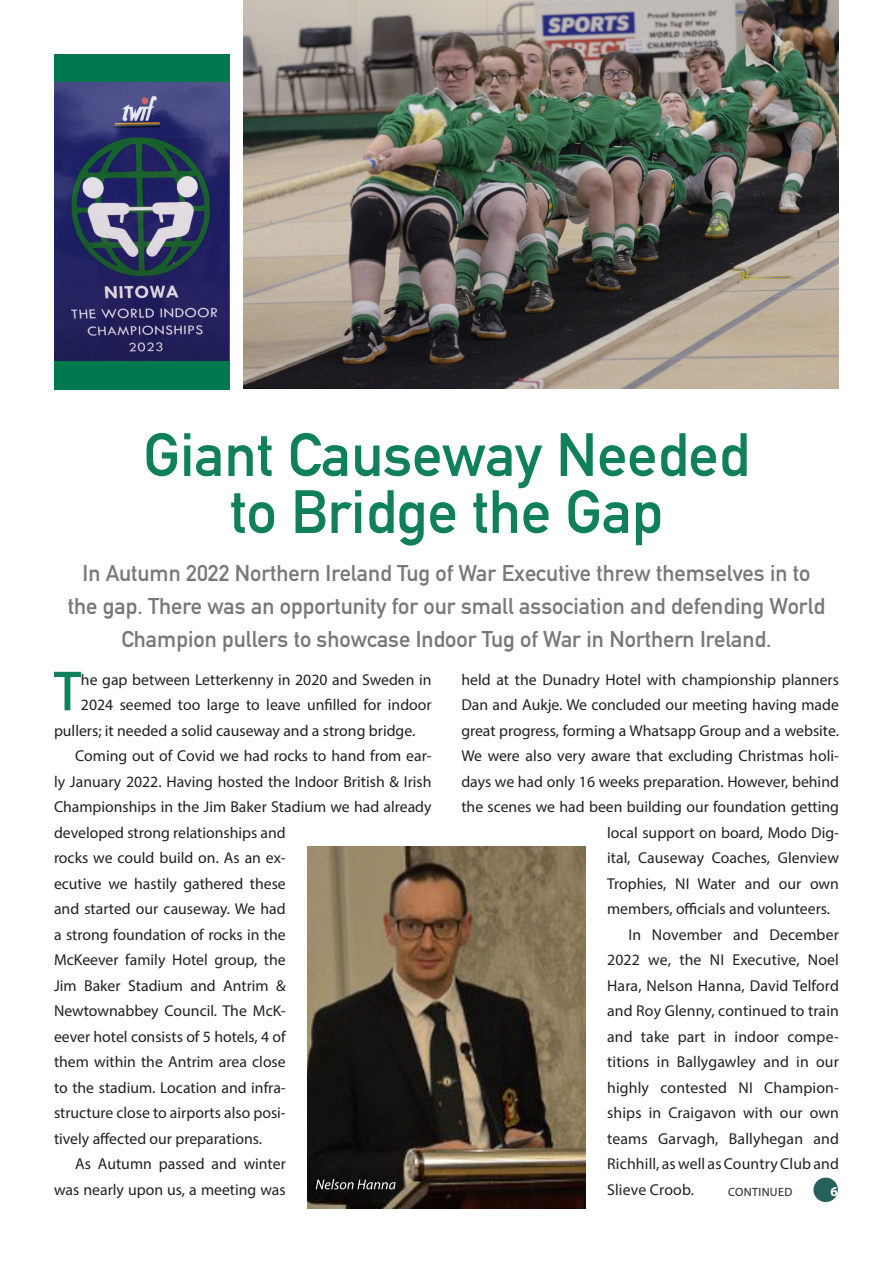
<style>
.page{position:relative;width:893px;height:1263px;background:#fff}
.page>*{position:absolute;margin:0;border:0;box-sizing:border-box;transform-origin:0 0}
.t1{font:700 60px "DIN Alternate";color:#0f8059}
.t2{font:700 54px "DIN Alternate";color:#0f8059}
.t3{font:700 22.5px/33px "DIN Alternate";color:#76787b;text-align:center}
.t4{font:15.75px/25.5px "Myriad Pro";color:#231f20}
.t5{font:700 13.5px "Myriad Pro";color:#fff}
.t6{font:12px "Myriad Pro";letter-spacing:.03em;color:#231f20}
</style>
<div class="page">
<div style="left:54px;top:54px;width:176px;height:335px;background:#00784d"></div>
<img style="left:244px;top:0;width:595px;height:389px">
<img style="left:307px;top:846px;width:279px;height:362px">
<img style="left:54px;top:83px;width:175px;height:277px">
<div style="left:813px;top:1177px;width:25px;height:25px;background:#27615b;border-radius:50%"></div>
<svg style="left:316px;top:1179px;width:80px;height:10px"></svg>
<p class="t1" style="left:143px;top:409px;width:607px">Giant Causeway Needed</p>
<p class="t1" style="left:230px;top:466px;width:435px">to Bridge the Gap</p>
<p class="t3" style="left:68px;top:555px;width:759px">In Autumn 2022 Northern Ireland Tug of War Executive threw themselves in to the gap. There was an opportunity for our small association and defending World<br>Champion pullers to showcase Indoor Tug of War in Northern Ireland.</p>
<p class="t2" style="left:54px;top:650px;width:29px">T</p>
<p class="t4" style="left:81px;top:666px;width:352px">he gap between Letterkenny in 2020 and Sweden in</p>
<p class="t4" style="left:81px;top:692px;width:352px">2024 seemed too large to leave unfilled for indoor</p>
<p class="t4" style="left:54px;top:717px;width:363px">pullers; it needed a solid causeway and a strong bridge.</p>
<p class="t4" style="left:54px;top:743px;width:379px;text-indent:21px">Coming out of Covid we had rocks to hand from ear&shy;ly January 2022. Having hosted the Indoor British &amp; Irish Championships in the Jim Baker Stadium we had already developed strong relationships and<br>rocks we could build on. As an ex-<br>ecutive we hastily gathered these<br>and started our causeway. We had<br>a strong foundation of rocks in the<br>McKeever family Hotel group, the<br>Jim Baker Stadium and Antrim &amp;<br>Newtownabbey Council. The McK-<br>eever hotel consists of 5 hotels, 4 of<br>them within the Antrim area close<br>to the stadium. Location and infra-<br>structure close to airports also posi-<br>tively affected our preparations.</p>
<p class="t4" style="left:54px;top:1151px;width:233px;text-align:right">As Autumn passed and winter was nearly upon us, a meeting was</p>
<p class="t4" style="left:461px;top:666px;width:379px">held at the Dunadry Hotel with championship planners</p>
<p class="t4" style="left:461px;top:692px;width:379px">Dan and Aukje. We concluded our meeting having made</p>
<p class="t4" style="left:461px;top:717px;width:379px">great progress, forming a Whatsapp Group and a website.</p>
<p class="t4" style="left:461px;top:743px;width:379px">We were also very aware that excluding Christmas holi-</p>
<p class="t4" style="left:461px;top:768px;width:379px">days we had only 16 weeks preparation. However, behind</p>
<p class="t4" style="left:461px;top:794px;width:379px">the scenes we had been building our foundation getting</p>
<p class="t4" style="left:607px;top:819px;width:233px">local support on board, Modo Dig-</p>
<p class="t4" style="left:607px;top:845px;width:233px">ital, Causeway Coaches, Glenview</p>
<p class="t4" style="left:607px;top:870px;width:233px">Trophies, NI Water and our own</p>
<p class="t4" style="left:607px;top:896px;width:225px">members, officials and volunteers.</p>
<p class="t4" style="left:607px;top:921px;width:233px;text-align:justify;text-indent:21px">In November and December 2022 we, the NI Executive, Noel Hara, Nelson Hanna, David Telford and Roy Glenny, continued to train and take part in indoor compe&shy;titions in Ballygawley and in our highly contested NI Champion&shy;ships in Craigavon with our own teams Garvagh, Ballyhegan and Richhill, as well as Country Club and Slieve Croob.</p>
<p class="t6" style="left:728px;top:1184px;width:66px">CONTINUED</p>
<p class="t5" style="left:830px;top:1182px;width:9px">6</p>
</div>
